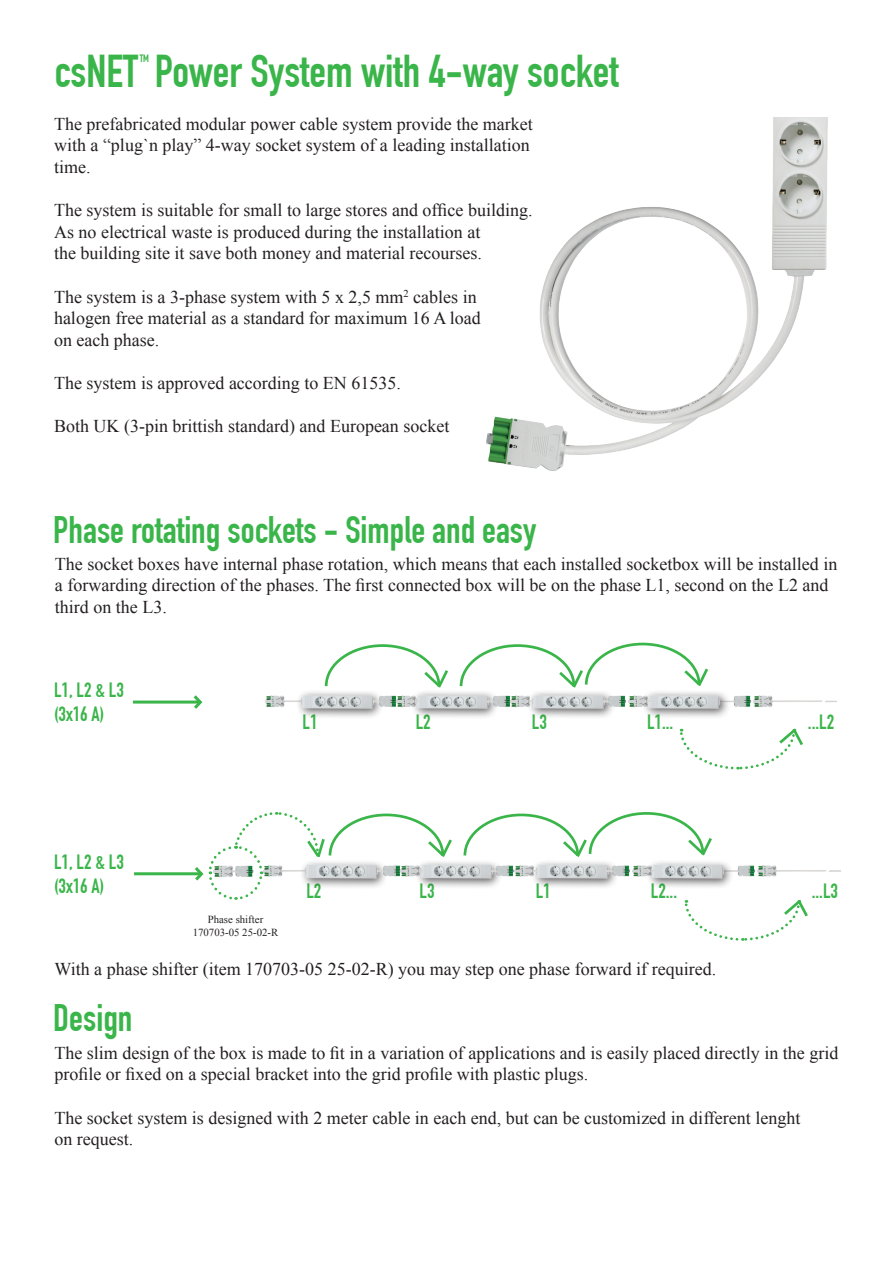
<style>
.page{position:relative;width:893px;height:1263px;background:#fff}
.page>*{position:absolute;margin:0;border:0;box-sizing:border-box;transform-origin:0 0}
.t1{font:700 45px "DIN Condensed";color:#3ab54a}
.t2{font:700 37.5px "DIN Condensed";color:#3ab54a}
.t3{font:700 20.25px/24.3px "DIN Condensed";color:#3ab54a}
.t4{font:18px/21.6px "Times New Roman";color:#231f20}
.t5{font:10.8px/12.9px "Times New Roman";color:#231f20;text-align:center}
.t6{font:700 10.5px "DIN Condensed";color:#3ab54a}
</style>
<div class="page">
<img style="left:486px;top:117px;width:342px;height:354px">
<img style="left:265px;top:695px;width:30px;height:12px">
<img style="left:730px;top:695px;width:106px;height:12px">
<div style="left:295px;top:690px;width:89px;height:30px;background:#231f20;opacity:.75"></div>
<img style="left:301px;top:692px;width:73px;height:19px">
<div style="left:411px;top:690px;width:88px;height:30px;background:#231f20;opacity:.75"></div>
<img style="left:416px;top:692px;width:73px;height:19px">
<div style="left:527px;top:690px;width:88px;height:30px;background:#231f20;opacity:.75"></div>
<img style="left:532px;top:692px;width:73px;height:19px">
<div style="left:642px;top:690px;width:88px;height:30px;background:#231f20;opacity:.75"></div>
<img style="left:647px;top:692px;width:73px;height:19px">
<img style="left:374px;top:693px;width:21px;height:22px">
<img style="left:488px;top:693px;width:21px;height:22px">
<img style="left:603px;top:693px;width:48px;height:22px">
<img style="left:395px;top:693px;width:24px;height:22px">
<img style="left:509px;top:693px;width:24px;height:22px">
<svg style="left:323px;top:644px;width:127px;height:47px"></svg>
<svg style="left:458px;top:642px;width:253px;height:49px"></svg>
<img style="left:734px;top:865px;width:106px;height:12px">
<div style="left:414px;top:859px;width:89px;height:30px;background:#231f20;opacity:.75"></div>
<img style="left:454px;top:862px;width:39px;height:19px">
<div style="left:530px;top:859px;width:89px;height:30px;background:#231f20;opacity:.75"></div>
<img style="left:536px;top:862px;width:73px;height:19px">
<div style="left:646px;top:859px;width:88px;height:30px;background:#231f20;opacity:.75"></div>
<img style="left:651px;top:862px;width:73px;height:19px">
<img style="left:491px;top:863px;width:22px;height:21px">
<img style="left:607px;top:863px;width:48px;height:21px">
<img style="left:513px;top:863px;width:24px;height:21px">
<svg style="left:462px;top:812px;width:252px;height:48px"></svg>
<svg style="left:679px;top:728px;width:124px;height:42px"></svg>
<svg style="left:684px;top:900px;width:124px;height:41px"></svg>
<hr style="left:133px;top:700px;width:67px;height:3px;background:#3ab54a">
<svg style="left:190px;top:695px;width:13px;height:14px"></svg>
<hr style="left:134px;top:872px;width:67px;height:3px;background:#3ab54a">
<svg style="left:192px;top:812px;width:262px;height:88px"></svg>
<h1 class="t1" style="left:54px;top:45px;width:566px">csNET Power System with 4-way socket</h1>
<p class="t6" style="left:140px;top:52px;width:11px">TM</p>
<p class="t4" style="left:54px;top:113px;width:480px">The prefabricated modular power cable system provide the market with a “plug`n play” 4-way socket system of a leading installation time.</p>
<p class="t4" style="left:54px;top:199px;width:480px">The system is suitable for small to large stores and office building.<br>As no electrical waste is produced during the installation at<br>the building site it save both money and material recourses.</p>
<p class="t4" style="left:54px;top:286px;width:428px">The system is a 3-phase system with 5 x 2,5 mm<sup>2</sup> cables in halogen free material as a standard for maximum 16 A load on each phase.</p>
<p class="t4" style="left:54px;top:372px;width:348px">The system is approved according to EN 61535.</p>
<p class="t4" style="left:54px;top:415px;width:397px">Both UK (3-pin brittish standard) and European socket</p>
<h2 class="t2" style="left:53px;top:508px;width:485px">Phase rotating sockets - Simple and easy</h2>
<p class="t4" style="left:55px;top:552px;width:784px">The socket boxes have internal phase rotation, which means that each installed socketbox will be installed in a forwarding direction of the phases. The first connected box will be on the phase L1, second on the L2 and third on the L3.</p>
<p class="t3" style="left:54px;top:678px;width:71px">L1, L2 &amp; L3 (3x16 A)</p>
<p class="t3" style="left:54px;top:850px;width:71px">L1, L2 &amp; L3 (3x16 A)</p>
<p class="t3" style="left:303px;top:709px;width:17px">L1</p>
<p class="t3" style="left:416px;top:709px;width:17px">L2</p>
<p class="t3" style="left:532px;top:709px;width:17px">L3</p>
<p class="t3" style="left:647px;top:709px;width:28px">L1...</p>
<p class="t3" style="left:808px;top:709px;width:28px">...L2</p>
<p class="t5" style="left:193px;top:913px;width:87px">Phase shifter<br>170703-05 25-02-R</p>
<p class="t3" style="left:306px;top:879px;width:17px">L2</p>
<p class="t3" style="left:420px;top:879px;width:17px">L3</p>
<p class="t3" style="left:536px;top:879px;width:17px">L1</p>
<p class="t3" style="left:651px;top:879px;width:28px">L2...</p>
<p class="t3" style="left:812px;top:879px;width:28px">...L3</p>
<p class="t4" style="left:54px;top:958px;width:663px">With a phase shifter (item 170703-05 25-02-R) you may step one phase forward if required.</p>
<h2 class="t2" style="left:53px;top:996px;width:81px">Design</h2>
<p class="t4" style="left:54px;top:1041px;width:785px">The slim design of the box is made to fit in a variation of applications and is easily placed directly in the grid profile or fixed on a special bracket into the grid profile with plastic plugs.</p>
<p class="t4" style="left:54px;top:1106px;width:747px">The socket system is designed with 2 meter cable in each end, but can be customized in different lenght on request.</p>
</div>
